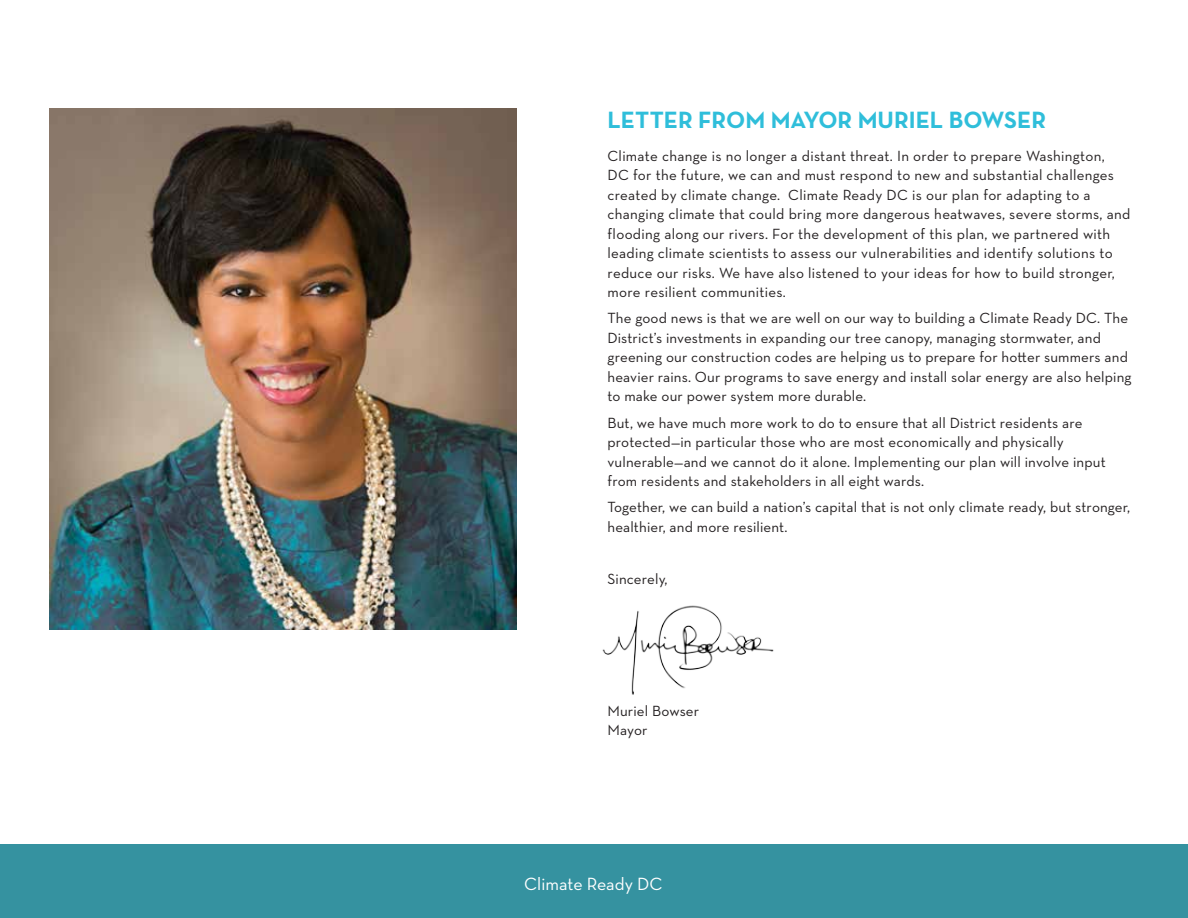
<style>
.page{position:relative;width:1188px;height:918px;background:#fff}
.page>*{position:absolute;margin:0;border:0;box-sizing:border-box;transform-origin:0 0}
.t1{font:700 24px "Neutraface Text";color:#2fbeda}
.t2{font:18px "Neutraface Text";color:#fff}
.t3{font:15px/19.5px "Neutraface Text";letter-spacing:.01em;color:#231f20}
</style>
<div class="page">
<div style="left:0;top:845px;width:1188px;height:73px;background:#3592a0"></div>
<img style="left:50px;top:109px;width:466px;height:521px">
<img style="left:602px;top:605px;width:172px;height:90px">
<h1 class="t1" style="left:608px;top:104px;width:440px">LETTER FROM MAYOR MURIEL BOWSER</h1>
<p class="t3" style="left:608px;top:145px;width:525px">Climate change is no longer a distant threat. In order to prepare Washington,<br>DC for the future, we can and must respond to new and substantial challenges created by climate change. Climate Ready DC is our plan for adapting to a changing climate that could bring more dangerous heatwaves, severe storms, and flooding along our rivers. For the development of this plan, we partnered with leading climate scientists to assess our vulnerabilities and identify solutions to reduce our risks. We have also listened to your ideas for how to build stronger, more resilient communities.</p>
<p class="t3" style="left:608px;top:308px;width:526px">The good news is that we are well on our way to building a Climate Ready DC. The District’s investments in expanding our tree canopy, managing stormwater, and greening our construction codes are helping us to prepare for hotter summers and heavier rains. Our programs to save energy and install solar energy are also helping to make our power system more durable.</p>
<p class="t3" style="left:608px;top:412px;width:500px">But, we have much more work to do to ensure that all District residents are protected—in particular those who are most economically and physically vulnerable—and we cannot do it alone. Implementing our plan will involve input from residents and stakeholders in all eight wards.</p>
<p class="t3" style="left:608px;top:497px;width:524px">Together, we can build a nation’s capital that is not only climate ready, but stronger, healthier, and more resilient.</p>
<p class="t3" style="left:608px;top:569px;width:62px">Sincerely,</p>
<p class="t3" style="left:608px;top:700px;width:93px">Muriel Bowser<br>Mayor</p>
<p class="t2" style="left:524px;top:873px;width:140px">Climate Ready DC</p>
</div>
